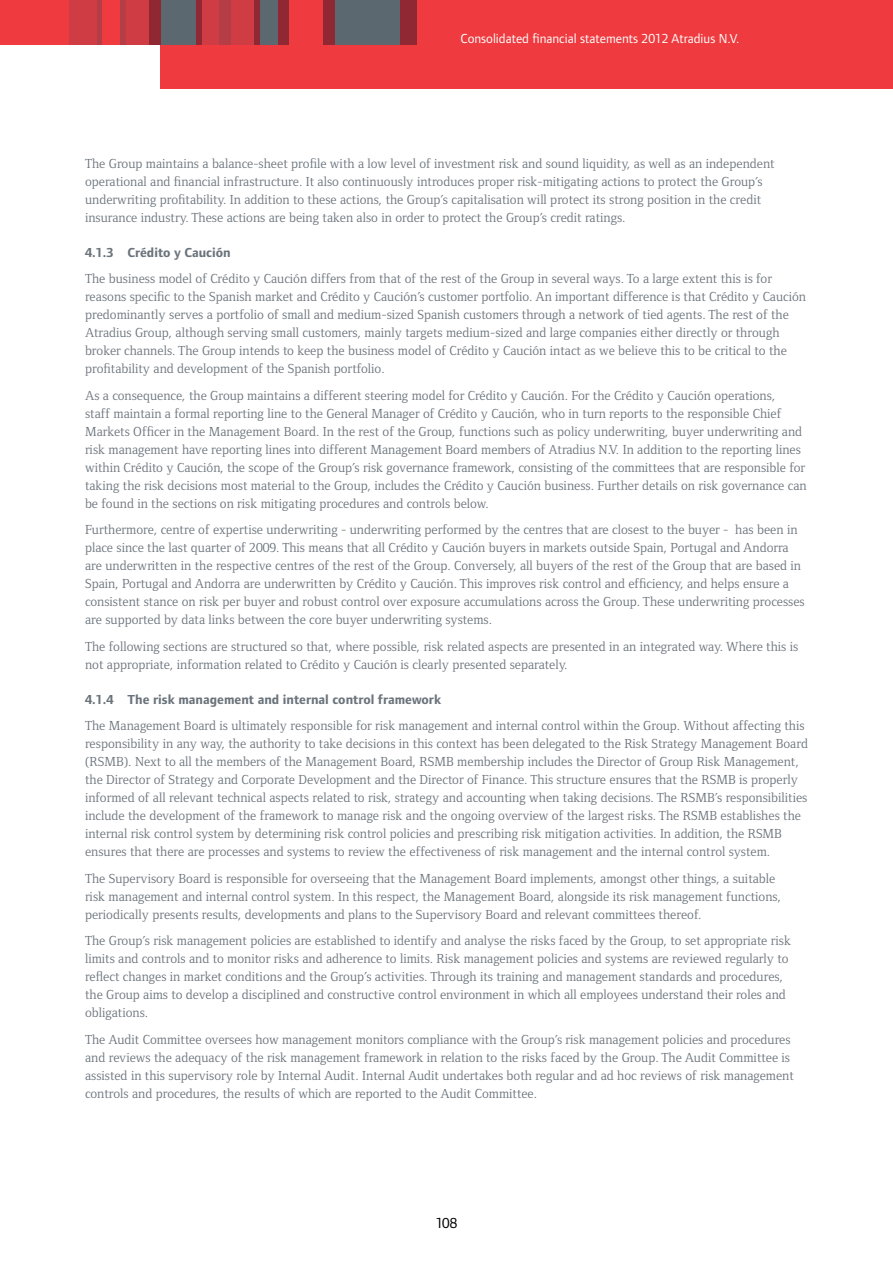
<style>
.page{position:relative;width:893px;height:1263px;background:#fff}
.page>*{position:absolute;margin:0;border:0;box-sizing:border-box;transform-origin:0 0}
.t1{font:15px "Foundry Form Sans";color:#000}
.t2{font:13.5px/18px "Foundry Form Serif";color:#6a737b}
.t3{font:700 13.5px "Foundry Form Sans";color:#6a737b}
.t4{font:13.5px "Foundry Form Sans";color:#fff}
</style>
<div class="page">
<div style="left:161px;top:0;width:732px;height:89px;background:#ef3b3f"></div>
<div style="left:0;top:0;width:69px;height:45px;background:#ef3b3f"></div>
<div style="left:96px;top:0;width:6px;height:45px;background:#b53d46"></div>
<div style="left:102px;top:0;width:18px;height:45px;background:#ef3b3f"></div>
<div style="left:69px;top:0;width:27px;height:45px;background:#cf3c43"></div>
<div style="left:126px;top:0;width:23px;height:45px;background:#cf3c43"></div>
<div style="left:202px;top:0;width:18px;height:45px;background:#cf3c43"></div>
<div style="left:231px;top:0;width:23px;height:45px;background:#cf3c43"></div>
<div style="left:149px;top:0;width:12px;height:45px;background:#902833"></div>
<div style="left:220px;top:0;width:11px;height:45px;background:#b53d46"></div>
<div style="left:277px;top:0;width:12px;height:45px;background:#902833"></div>
<div style="left:400px;top:0;width:17px;height:45px;background:#902833"></div>
<div style="left:323px;top:0;width:12px;height:45px;background:#902833"></div>
<div style="left:120px;top:0;width:6px;height:45px;background:#b53d46"></div>
<div style="left:161px;top:0;width:35px;height:45px;background:#5b6870"></div>
<div style="left:335px;top:0;width:65px;height:45px;background:#5b6870"></div>
<div style="left:196px;top:0;width:6px;height:45px;background:#902833"></div>
<div style="left:260px;top:0;width:17px;height:45px;background:#5b6870"></div>
<div style="left:254px;top:0;width:6px;height:45px;background:#902833"></div>
<p class="t4" style="left:460px;top:31px;width:280px">Consolidated financial statements 2012 Atradius N.V.</p>
<p class="t2" style="left:85px;top:154px;width:691px">The Group maintains a balance-sheet profile with a low level of investment risk and sound liquidity, as well as an independent operational and financial infrastructure. It also continuously introduces proper risk-mitigating actions to protect the Group’s underwriting profitability. In addition to these actions, the Group’s capitalisation will protect its strong position in the credit insurance industry. These actions are being taken also in order to protect the Group’s credit ratings.</p>
<p class="t3" style="left:85px;top:245px;width:147px">4.1.3 Crédito y Caución</p>
<p class="t2" style="left:85px;top:270px;width:723px">The business model of Crédito y Caución differs from that of the rest of the Group in several ways. To a large extent this is for reasons specific to the Spanish market and Crédito y Caución’s customer portfolio. An important difference is that Crédito y Caución predominantly serves a portfolio of small and medium-sized Spanish customers through a network of tied agents. The rest of the Atradius Group, although serving small customers, mainly targets medium-sized and large companies either directly or through broker channels. The Group intends to keep the business model of Crédito y Caución intact as we believe this to be critical to the profitability and development of the Spanish portfolio.</p>
<p class="t2" style="left:85px;top:386px;width:723px">As a consequence, the Group maintains a different steering model for Crédito y Caución. For the Crédito y Caución operations,<br>staff maintain a formal reporting line to the General Manager of Crédito y Caución, who in turn reports to the responsible Chief Markets Officer in the Management Board. In the rest of the Group, functions such as policy underwriting, buyer underwriting and risk management have reporting lines into different Management Board members of Atradius N.V. In addition to the reporting lines within Crédito y Caución, the scope of the Group’s risk governance framework, consisting of the committees that are responsible for taking the risk decisions most material to the Group, includes the Crédito y Caución business. Further details on risk governance can be found in the sections on risk mitigating procedures and controls below.</p>
<p class="t2" style="left:85px;top:521px;width:721px">Furthermore, centre of expertise underwriting - underwriting performed by the centres that are closest to the buyer - has been in place since the last quarter of 2009. This means that all Crédito y Caución buyers in markets outside Spain, Portugal and Andorra are underwritten in the respective centres of the rest of the Group. Conversely, all buyers of the rest of the Group that are based in Spain, Portugal and Andorra are underwritten by Crédito y Caución. This improves risk control and efficiency, and helps ensure a consistent stance on risk per buyer and robust control over exposure accumulations across the Group. These underwriting processes are supported by data links between the core buyer underwriting systems.</p>
<p class="t2" style="left:85px;top:637px;width:715px">The following sections are structured so that, where possible, risk related aspects are presented in an integrated way. Where this is not appropriate, information related to Crédito y Caución is clearly presented separately.</p>
<p class="t3" style="left:85px;top:692px;width:358px">4.1.4 The risk management and internal control framework</p>
<p class="t2" style="left:85px;top:717px;width:724px">The Management Board is ultimately responsible for risk management and internal control within the Group. Without affecting this responsibility in any way, the authority to take decisions in this context has been delegated to the Risk Strategy Management Board (RSMB). Next to all the members of the Management Board, RSMB membership includes the Director of Group Risk Management, the Director of Strategy and Corporate Development and the Director of Finance. This structure ensures that the RSMB is properly informed of all relevant technical aspects related to risk, strategy and accounting when taking decisions. The RSMB’s responsibilities include the development of the framework to manage risk and the ongoing overview of the largest risks. The RSMB establishes the internal risk control system by determining risk control policies and prescribing risk mitigation activities. In addition, the RSMB ensures that there are processes and systems to review the effectiveness of risk management and the internal control system.</p>
<p class="t2" style="left:85px;top:869px;width:698px">The Supervisory Board is responsible for overseeing that the Management Board implements, amongst other things, a suitable risk management and internal control system. In this respect, the Management Board, alongside its risk management functions, periodically presents results, developments and plans to the Supervisory Board and relevant committees thereof.</p>
<p class="t2" style="left:85px;top:932px;width:707px">The Group’s risk management policies are established to identify and analyse the risks faced by the Group, to set appropriate risk limits and controls and to monitor risks and adherence to limits. Risk management policies and systems are reviewed regularly to reflect changes in market conditions and the Group’s activities. Through its training and management standards and procedures, the Group aims to develop a disciplined and constructive control environment in which all employees understand their roles and obligations.</p>
<p class="t2" style="left:85px;top:1030px;width:710px">The Audit Committee oversees how management monitors compliance with the Group’s risk management policies and procedures and reviews the adequacy of the risk management framework in relation to the risks faced by the Group. The Audit Committee is assisted in this supervisory role by Internal Audit. Internal Audit undertakes both regular and ad hoc reviews of risk management controls and procedures, the results of which are reported to the Audit Committee.</p>
<p class="t1" style="left:436px;top:1214px;width:23px">108</p>
</div>
